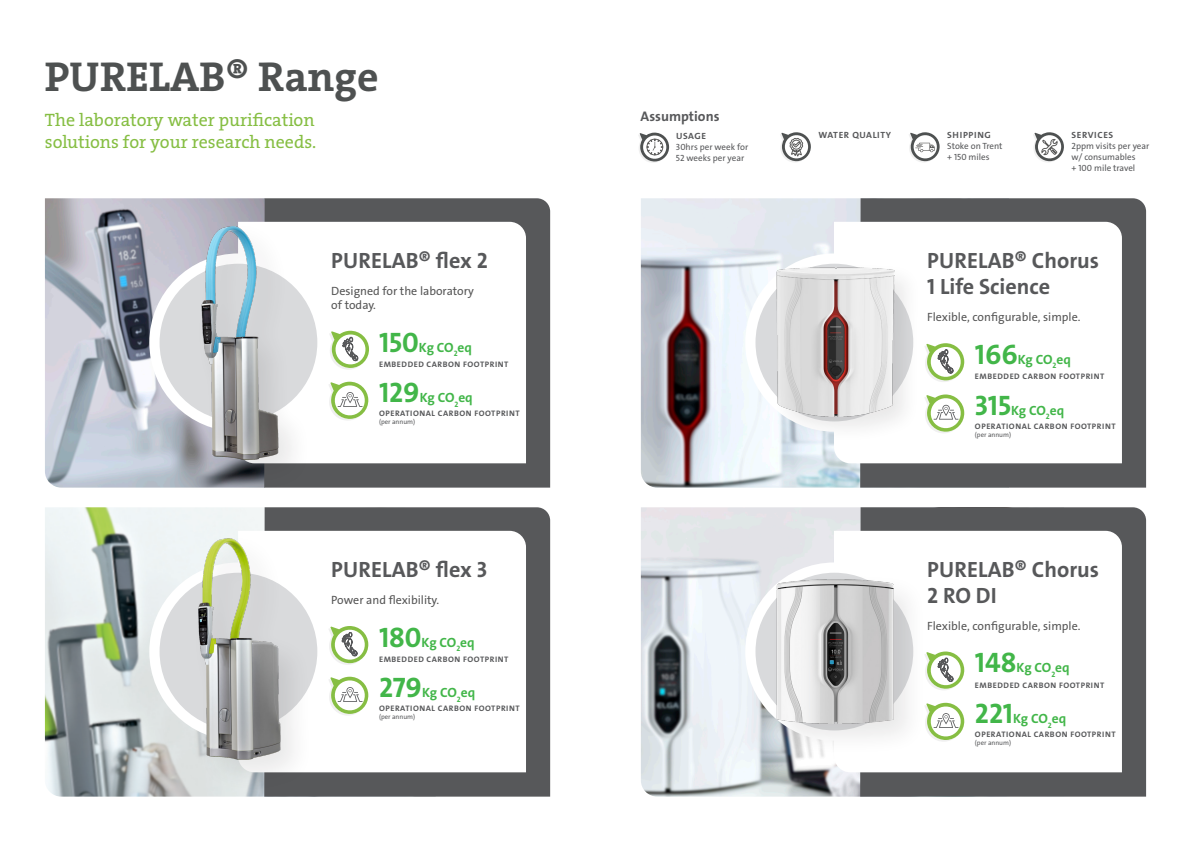
<style>
.page{position:relative;width:1191px;height:842px;background:#fff}
.page>*{position:absolute;margin:0;border:0;box-sizing:border-box;transform-origin:0 0}
.t1{font:42px "The Serif Veolia W7 Bld";color:#4e5151}
.t2{font:22.2px/26.6px "The Sans Veolia W7 Bld";color:#57585a}
.t3{font:18px/21.6px "The Serif Veolia W5 Pla";color:#86be43}
.t4{font:14px "The Sans Veolia W7 Bld";color:#57585a}
.t5{font:13.5px "The Sans Veolia W7 Bld";letter-spacing:-.02em;color:#42b649}
.t6{font:12px/14.4px "The Sans Veolia W5 Pla";color:#575757}
.t7{font:9px/10.8px "The Sans Veolia W5 Pla";color:#57585a}
.t8{font:9px "The Sans Veolia W7 Bld";letter-spacing:.065em;color:#57585a;scale:1.04 1}
.t9{font:8px "The Sans Veolia W7 Bld";letter-spacing:.065em;color:#57585a;scale:1.04 1}
.t10{font:6.7px "The Sans Veolia W5 Pla";color:#57585a}
.s1{font-size:28.3px}
</style>
<div class="page">
<img style="left:45px;top:198px;width:219px;height:290px">
<img style="left:641px;top:198px;width:219px;height:290px">
<div style="left:264px;top:198px;width:286px;height:290px;background:#57585a"></div>
<div style="left:860px;top:198px;width:286px;height:290px;background:#57585a"></div>
<svg style="left:312px;top:222px;width:214px;height:241px"></svg>
<svg style="left:834px;top:222px;width:288px;height:241px"></svg>
<svg style="left:154px;top:259px;width:168px;height:168px;fill:#d9dadc"></svg>
<div style="left:149px;top:253px;width:178px;height:179px;border:10px solid #fff;border-radius:50%"></div>
<svg style="left:750px;top:259px;width:168px;height:168px"></svg>
<div style="left:745px;top:253px;width:178px;height:179px;border:10px solid #fff;border-radius:50%"></div>
<svg style="left:328px;top:381px;width:41px;height:40px"></svg>
<svg style="left:924px;top:394px;width:40px;height:40px"></svg>
<svg style="left:329px;top:330px;width:40px;height:40px"></svg>
<svg style="left:924px;top:343px;width:40px;height:39px"></svg>
<div style="left:194px;top:220px;width:118px;height:273px;background:#231f20;opacity:.1"></div>
<img style="left:194px;top:222px;width:91px;height:243px">
<img style="left:45px;top:507px;width:219px;height:290px">
<div style="left:264px;top:507px;width:286px;height:290px;background:#57585a"></div>
<svg style="left:285px;top:531px;width:241px;height:241px"></svg>
<svg style="left:154px;top:568px;width:168px;height:167px;fill:#d9dadc"></svg>
<div style="left:149px;top:562px;width:178px;height:179px;border:10px solid #fff;border-radius:50%"></div>
<svg style="left:328px;top:676px;width:41px;height:40px"></svg>
<svg style="left:328px;top:626px;width:41px;height:39px"></svg>
<div style="left:190px;top:532px;width:124px;height:262px;background:#231f20;opacity:.1"></div>
<img style="left:189px;top:531px;width:96px;height:230px">
<svg style="left:909px;top:132px;width:31px;height:30px"></svg>
<svg style="left:780px;top:132px;width:31px;height:30px"></svg>
<svg style="left:638px;top:132px;width:31px;height:31px"></svg>
<svg style="left:1033px;top:132px;width:31px;height:30px"></svg>
<div style="left:771px;top:261px;width:151px;height:183px;background:#231f20;opacity:.1"></div>
<img style="left:775px;top:261px;width:119px;height:161px">
<img style="left:641px;top:507px;width:219px;height:290px">
<div style="left:860px;top:507px;width:286px;height:290px;background:#57585a"></div>
<svg style="left:834px;top:531px;width:288px;height:241px"></svg>
<svg style="left:750px;top:568px;width:168px;height:167px"></svg>
<div style="left:745px;top:562px;width:178px;height:179px;border:10px solid #fff;border-radius:50%"></div>
<svg style="left:927px;top:702px;width:37px;height:40px"></svg>
<svg style="left:927px;top:651px;width:37px;height:40px"></svg>
<div style="left:769px;top:572px;width:158px;height:185px;background:#231f20;opacity:.1"></div>
<img style="left:771px;top:571px;width:129px;height:158px">
<p class="t1" style="left:45px;top:49px;width:335px">PURELAB® Range</p>
<p class="t3" style="left:45px;top:110px;width:273px">The laboratory water purification solutions for your research needs.</p>
<p class="t4" style="left:640px;top:107px;width:80px">Assumptions</p>
<p class="t8" style="left:676px;top:130px;width:30px">USAGE</p>
<p class="t7" style="left:676px;top:142px;width:74px">30hrs per week for</p>
<p class="t7" style="left:676px;top:153px;width:70px">52 weeks per year</p>
<p class="t8" style="left:818px;top:129px;width:71px">WATER QUALITY</p>
<p class="t8" style="left:947px;top:129px;width:44px">SHIPPING</p>
<p class="t7" style="left:947px;top:141px;width:57px">Stoke on Trent</p>
<p class="t7" style="left:947px;top:151px;width:44px">+ 150 miles</p>
<p class="t8" style="left:1071px;top:129px;width:42px">SERVICES</p>
<p class="t7" style="left:1071px;top:141px;width:79px">2ppm visits per year w/ consumables</p>
<p class="t7" style="left:1071px;top:162px;width:65px">+ 100 mile travel</p>
<p class="t2" style="left:331px;top:247px;width:158px">PURELAB® flex 2</p>
<p class="t2" style="left:927px;top:247px;width:173px">PURELAB® Chorus<br>1 Life Science</p>
<p class="t5" style="left:379px;top:338px;width:94px"><span class="s1">150</span>Kg CO<sub>2</sub>eq</p>
<p class="t6" style="left:331px;top:284px;width:144px">Designed for the laboratory of today.</p>
<p class="t6" style="left:927px;top:310px;width:155px">Flexible, configurable, simple.</p>
<p class="t5" style="left:975px;top:351px;width:97px"><span class="s1">166</span>Kg CO<sub>2</sub>eq</p>
<p class="t9" style="left:379px;top:359px;width:126px">EMBEDDED CARBON FOOTPRINT</p>
<p class="t5" style="left:379px;top:389px;width:95px"><span class="s1">129</span>Kg CO<sub>2</sub>eq</p>
<p class="t9" style="left:379px;top:408px;width:137px">OPERATIONAL CARBON FOOTPRINT</p>
<p class="t10" style="left:379px;top:418px;width:38px">(per annum)</p>
<p class="t2" style="left:331px;top:556px;width:157px">PURELAB® flex 3</p>
<p class="t6" style="left:331px;top:593px;width:109px">Power and flexibility.</p>
<p class="t5" style="left:379px;top:633px;width:97px"><span class="s1">180</span>Kg CO<sub>2</sub>eq</p>
<p class="t5" style="left:379px;top:684px;width:98px"><span class="s1">279</span>Kg CO<sub>2</sub>eq</p>
<p class="t9" style="left:379px;top:654px;width:126px">EMBEDDED CARBON FOOTPRINT</p>
<p class="t9" style="left:379px;top:703px;width:137px">OPERATIONAL CARBON FOOTPRINT</p>
<p class="t10" style="left:379px;top:713px;width:38px">(per annum)</p>
<p class="t9" style="left:975px;top:372px;width:126px">EMBEDDED CARBON FOOTPRINT</p>
<p class="t5" style="left:975px;top:402px;width:91px"><span class="s1">315</span>Kg CO<sub>2</sub>eq</p>
<p class="t9" style="left:975px;top:421px;width:137px">OPERATIONAL CARBON FOOTPRINT</p>
<p class="t10" style="left:975px;top:430px;width:38px">(per annum)</p>
<p class="t2" style="left:927px;top:556px;width:173px">PURELAB® Chorus<br>2 RO DI</p>
<p class="t6" style="left:927px;top:619px;width:155px">Flexible, configurable, simple.</p>
<p class="t5" style="left:975px;top:659px;width:96px"><span class="s1">148</span>Kg CO<sub>2</sub>eq</p>
<p class="t5" style="left:975px;top:710px;width:93px"><span class="s1">221</span>Kg CO<sub>2</sub>eq</p>
<p class="t9" style="left:975px;top:680px;width:126px">EMBEDDED CARBON FOOTPRINT</p>
<p class="t9" style="left:975px;top:729px;width:137px">OPERATIONAL CARBON FOOTPRINT</p>
<p class="t10" style="left:975px;top:739px;width:38px">(per annum)</p>
</div>
